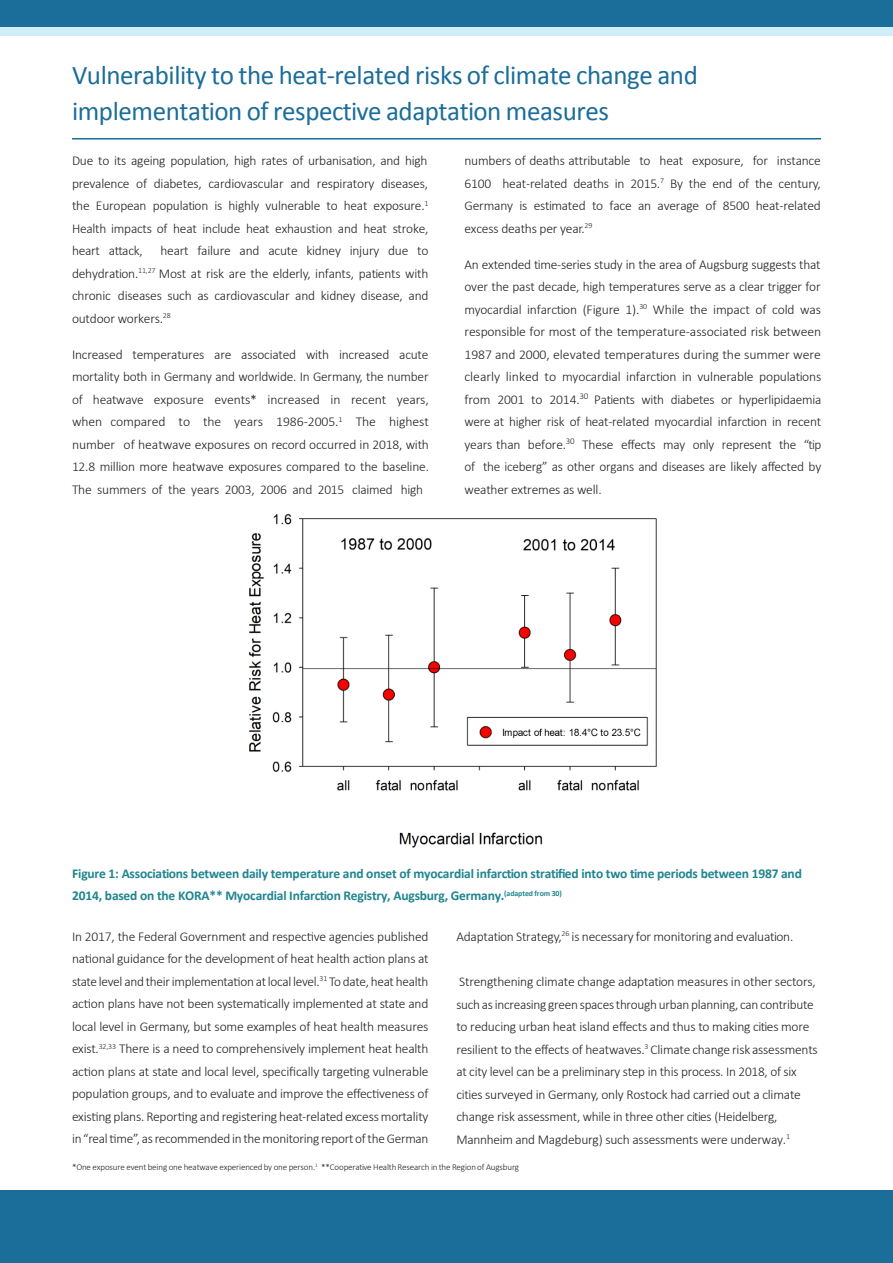
<style>
.page{position:relative;width:893px;height:1263px;background:#fff}
.page>*{position:absolute;margin:0;border:0;box-sizing:border-box;transform-origin:0 0}
.t1{font:27px/36px "Calibri";letter-spacing:-.015em;color:#1b6d9a}
.t2{font:300 13.5px/22.5px "Calibri";letter-spacing:-.015em;color:#231f20;text-align:justify}
.t3{font:700 13.5px/22.5px "Calibri";letter-spacing:-.015em;color:#1f858f}
.t4{font:300 9px "Calibri";letter-spacing:-.015em;color:#231f20}
.s1{font-style:inherit}
</style>
<div class="page">
<div style="left:0;top:0;width:893px;height:27px;background:#1b6d9a"></div>
<div style="left:0;top:27px;width:893px;height:9px;background:#d0edfa"></div>
<div style="left:0;top:1191px;width:893px;height:72px;background:#1b6d9a"></div>
<hr style="left:72px;top:138px;width:749px;height:1px;background:#1b6d9a">
<img style="left:248px;top:514px;width:409px;height:334px">
<h1 class="t1" style="left:72px;top:56px;width:627px">Vulnerability to the heat-related risks of climate change and implementation of respective adaptation measures</h1>
<p class="t2" style="left:72px;top:149px;width:358px">Due to its ageing population, high rates of urbanisation, and high prevalence of diabetes, cardiovascular and respiratory diseases, the European population is highly vulnerable to heat exposure.<sup>1<br></sup>Health impacts of heat include heat exhaustion and heat stroke, heart attack,</p>
<p class="t2" style="left:464px;top:149px;width:358px">numbers of deaths attributable to heat exposure, for instance 6100 heat-related deaths in 2015.<sup>7</sup> By the end of the century, Germany is estimated to face an average of 8500 heat-related excess deaths per year.<sup>29</sup></p>
<p class="t2" style="left:464px;top:253px;width:358px">An extended time-series study in the area of Augsburg suggests that over the past decade, high temperatures serve as a clear trigger for myocardial infarction (Figure 1).<sup>30</sup> While the impact of cold was responsible for most of the temperature-associated risk between 1987 and 2000, elevated temperatures during the summer were clearly linked to myocardial infarction in vulnerable populations from 2001 to 2014.<sup>30</sup> Patients with diabetes or hyperlipidaemia were at higher risk of heat-related myocardial infarction in recent years than before.<sup>30</sup> These effects may only represent the “tip of the iceberg” as other organs and diseases are likely affected by weather extremes as well.</p>
<p class="t2" style="left:72px;top:239px;width:358px;text-indent:88px">heart failure and acute kidney injury due to dehydration.<sup>11,27</sup> Most at risk are the elderly, infants, patients with chronic diseases such as cardiovascular and kidney disease, and outdoor workers.<sup>28</sup></p>
<p class="t2" style="left:72px;top:343px;width:358px">Increased temperatures are associated with increased acute mortality both in Germany and worldwide. In Germany, the number of heatwave exposure events* increased in recent years, when compared to the years 1986-2005.<sup>1</sup> The highest number of heatwave exposures on record occurred in 2018, with 12.8 million more heatwave exposures compared to the baseline.<br>The summers of the years 2003, 2006 and 2015 claimed high</p>
<p class="t3" style="left:72px;top:861px;width:731px">Figure 1: Associations between daily temperature and onset of myocardial infarction stratified into two time periods between 1987 and<br>2014, based on the KORA<span class="s1">**</span> Myocardial Infarction Registry, Augsburg, Germany.<sup>(adapted</sup> <sup>from</sup> <sup>30)</sup></p>
<p class="t2" style="left:72px;top:925px;width:358px">In 2017, the Federal Government and respective agencies published national guidance for the development of heat health action plans at state level and their implementation at local level.<sup>31</sup> To date, heat health action plans have not been systematically implemented at state and local level in Germany, but some examples of heat health measures exist.<sup>32,33</sup> There is a need to comprehensively implement heat health action plans at state and local level, specifically targeting vulnerable population groups, and to evaluate and improve the effectiveness of existing plans. Reporting and registering heat-related excess mortality in “real time”, as recommended in the monitoring report of the German</p>
<p class="t2" style="left:456px;top:925px;width:339px">Adaptation Strategy,<sup>26</sup> is necessary for monitoring and evaluation.</p>
<p class="t2" style="left:456px;top:970px;width:363px;text-align:left">Strengthening climate change adaptation measures in other sectors, such as increasing green spaces through urban planning, can contribute to reducing urban heat island effects and thus to making cities more resilient to the effects of heatwaves.<sup>3</sup> Climate change risk assessments at city level can be a preliminary step in this process. In 2018, of six cities surveyed in Germany, only Rostock had carried out a climate change risk assessment, while in three other cities (Heidelberg, Mannheim and Magdeburg) such assessments were underway.<sup>1</sup></p>
<p class="t4" style="left:72px;top:1161px;width:449px">*One exposure event being one heatwave experiencedby one person.<sup>1</sup> **Cooperative HealthResearch inthe Regionof Augsburg</p>
</div>
